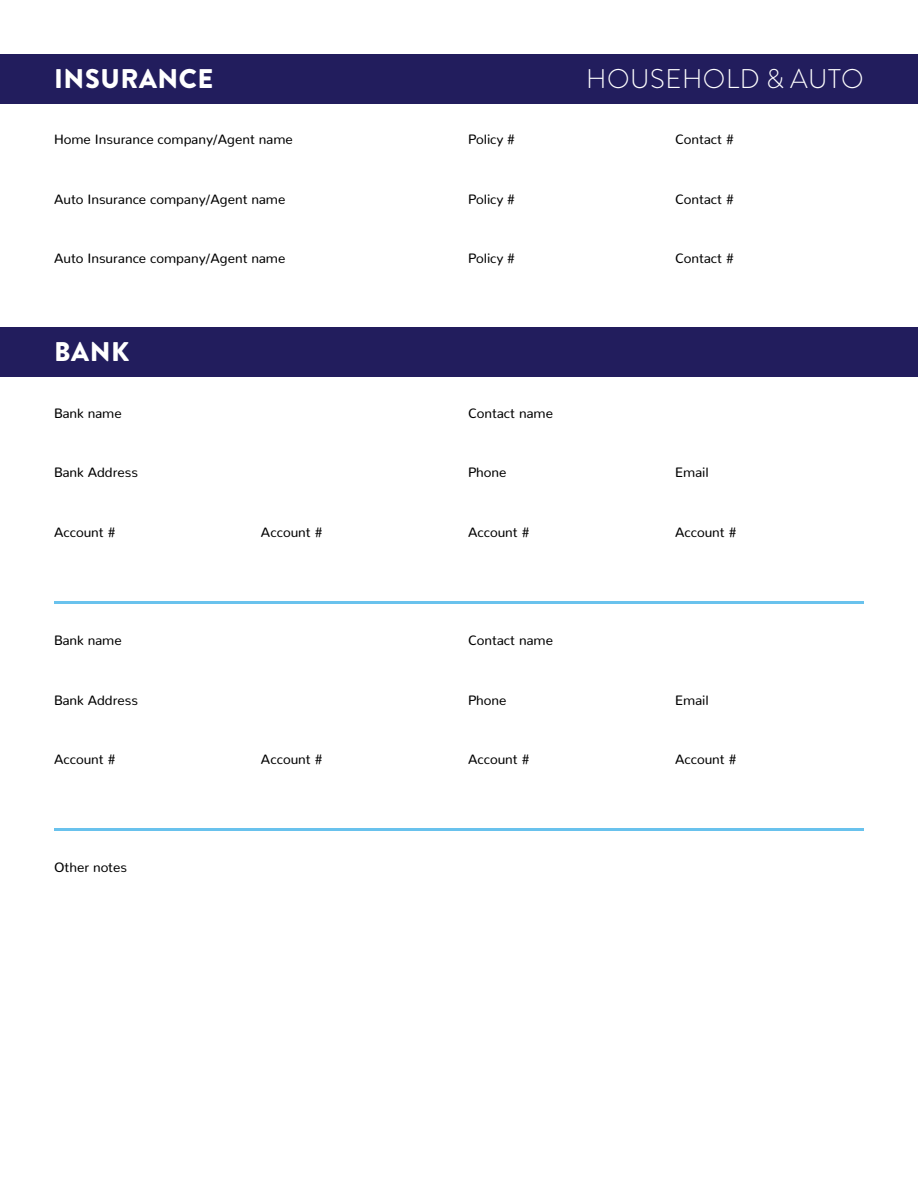
<style>
.page{position:relative;width:918px;height:1188px;background:#fff}
.page>*{position:absolute;margin:0;border:0;box-sizing:border-box;transform-origin:0 0}
.t1{font:300 27px "Brandon Grotesque";letter-spacing:.02em;color:#fff}
.t2{font:900 27px "Brandon Grotesque";letter-spacing:.02em;color:#fff}
.t3{font:13.5px "Nunito";color:#000}
</style>
<div class="page">
<div style="left:0;top:54px;width:918px;height:50px;background:#221d5d"></div>
<div style="left:0;top:327px;width:918px;height:50px;background:#221d5d"></div>
<hr style="left:54px;top:601px;width:810px;height:3px;background:#69c2ed">
<hr style="left:54px;top:828px;width:810px;height:3px;background:#69c2ed">
<h1 class="t2" style="left:54px;top:59px;width:161px">INSURANCE</h1>
<h1 class="t1" style="left:586px;top:60px;width:279px">HOUSEHOLD &amp; AUTO</h1>
<p class="t3" style="left:54px;top:128px;width:240px">Home Insurance company/Agent name</p>
<p class="t3" style="left:468px;top:128px;width:49px">Policy #</p>
<p class="t3" style="left:675px;top:128px;width:60px">Contact #</p>
<p class="t3" style="left:54px;top:187px;width:233px">Auto Insurance company/Agent name</p>
<p class="t3" style="left:468px;top:187px;width:49px">Policy #</p>
<p class="t3" style="left:675px;top:187px;width:60px">Contact #</p>
<p class="t3" style="left:54px;top:247px;width:233px">Auto Insurance company/Agent name</p>
<p class="t3" style="left:468px;top:247px;width:49px">Policy #</p>
<p class="t3" style="left:675px;top:247px;width:60px">Contact #</p>
<h1 class="t2" style="left:54px;top:333px;width:77px">BANK</h1>
<p class="t3" style="left:54px;top:401px;width:69px">Bank name</p>
<p class="t3" style="left:468px;top:401px;width:87px">Contact name</p>
<p class="t3" style="left:54px;top:461px;width:86px">Bank Address</p>
<p class="t3" style="left:468px;top:461px;width:40px">Phone</p>
<p class="t3" style="left:675px;top:461px;width:35px">Email</p>
<p class="t3" style="left:54px;top:520px;width:63px">Account #</p>
<p class="t3" style="left:261px;top:520px;width:63px">Account #</p>
<p class="t3" style="left:468px;top:520px;width:63px">Account #</p>
<p class="t3" style="left:675px;top:520px;width:63px">Account #</p>
<p class="t3" style="left:54px;top:629px;width:69px">Bank name</p>
<p class="t3" style="left:468px;top:629px;width:87px">Contact name</p>
<p class="t3" style="left:54px;top:689px;width:86px">Bank Address</p>
<p class="t3" style="left:468px;top:689px;width:40px">Phone</p>
<p class="t3" style="left:675px;top:689px;width:35px">Email</p>
<p class="t3" style="left:54px;top:748px;width:63px">Account #</p>
<p class="t3" style="left:261px;top:748px;width:63px">Account #</p>
<p class="t3" style="left:468px;top:748px;width:63px">Account #</p>
<p class="t3" style="left:675px;top:748px;width:63px">Account #</p>
<p class="t3" style="left:54px;top:856px;width:75px">Other notes</p>
</div>
